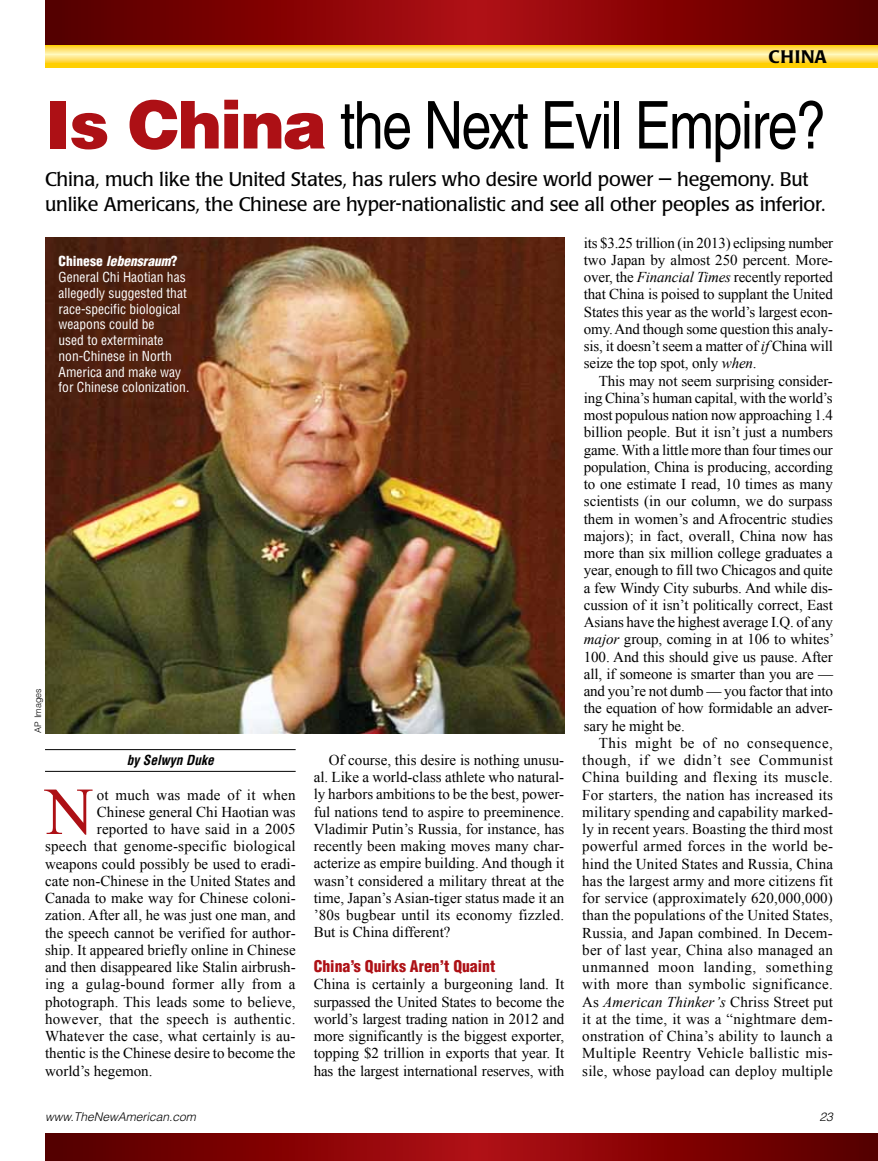
<style>
.page{position:relative;width:878px;height:1161px;background:#fff}
.page>*{position:absolute;margin:0;border:0;box-sizing:border-box;transform-origin:0 0}
.t1{font:67.05px "Times New Roman";color:#ad1015}
.t2{font:condensed 66px "Helvetica";letter-spacing:-.025em;color:#000}
.t3{font:19.5px/25.5px "Poppl Laudatio";letter-spacing:-.01em;color:#000}
.t4{font:500 18px "Poppl Laudatio";letter-spacing:.04em;color:#000}
.t5{font:900 condensed 15.75px "Helvetica";color:#ad1015}
.t6{font:15px/17.2px "Times New Roman";color:#000;text-align:justify}
.t7{font:15px "Times New Roman";letter-spacing:.02em;color:#000}
.t8{font:condensed 13.5px/15.8px "Helvetica";color:#fff}
.t9{font:italic 700 condensed 13.5px "Helvetica";color:#000}
.t10{font:italic 300 12px "Helvetica";color:#000}
.t11{font:300 9px "Helvetica";color:#000}
.s1{font-weight:900;font-stretch:normal;color:#ad1015}
.s2{font-weight:900}
.s3{font-weight:900;font-style:italic}
.s4{font-style:italic}
</style>
<div class="page">
<svg style="left:45px;top:1134px;width:833px;height:27px;background:#810405"></svg>
<hr style="left:45px;top:749px;width:251px;height:1px;background:#000">
<hr style="left:45px;top:771px;width:251px;height:1px;background:#000">
<svg style="left:45px;top:0;width:833px;height:45px;background:#810405"></svg>
<svg style="left:45px;top:45px;width:833px;height:23px;background:#ffde56"></svg>
<img style="left:45px;top:237px;width:519px;height:497px">
<p class="t4" style="left:768px;top:46px;width:60px">CHINA</p>
<h2 class="t2" style="left:45px;top:87px;width:782px"><span class="s1">Is China</span> the Next Evil Empire?</h2>
<h3 class="t3" style="left:45px;top:166px;width:782px">China, much like the United States, has rulers who desire world power — hegemony. But unlike Americans, the Chinese are hyper-nationalistic and see all other peoples as inferior.</h3>
<p class="t8" style="left:58px;top:253px;width:132px"><span class="s2">Chinese</span> <span class="s3">lebensraum</span><span class="s2">?<br></span>General Chi Haotian has allegedly suggested that race-specific biological weapons could be<br>used to exterminate non-Chinese in North<br>America and make way for Chinese colonization.</p>
<p class="t11" style="left:32px;top:733px;width:46px;rotate:-90deg">AP Images</p>
<p class="t9" style="left:127px;top:752px;width:88px">by Selwyn Duke</p>
<h1 class="t1" style="left:45px;top:766px;width:50px">N</h1>
<p class="t6" style="left:97px;top:786px;width:200px">ot much was made of it when</p>
<p class="t6" style="left:97px;top:803px;width:200px">Chinese general Chi Haotian was</p>
<p class="t6" style="left:97px;top:820px;width:200px">reported to have said in a 2005</p>
<p class="t6" style="left:45px;top:837px;width:252px">speech that genome-specific biological</p>
<p class="t6" style="left:45px;top:855px;width:252px">weapons could possibly be used to eradi-</p>
<p class="t6" style="left:45px;top:872px;width:252px">cate non-Chinese in the United States and</p>
<p class="t6" style="left:45px;top:889px;width:252px">Canada to make way for Chinese coloni-</p>
<p class="t6" style="left:45px;top:906px;width:252px">zation. After all, he was just one man, and</p>
<p class="t6" style="left:45px;top:924px;width:252px">the speech cannot be verified for author-</p>
<p class="t6" style="left:45px;top:941px;width:252px">ship. It appeared briefly online in Chinese</p>
<p class="t6" style="left:45px;top:958px;width:252px">and then disappeared like Stalin airbrush-</p>
<p class="t7" style="left:45px;top:974px;width:252px">ing a gulag-bound former ally from a</p>
<p class="t6" style="left:45px;top:993px;width:252px">photograph. This leads some to believe,</p>
<p class="t7" style="left:45px;top:1009px;width:252px">however, that the speech is authentic.</p>
<p class="t6" style="left:45px;top:1027px;width:252px">Whatever the case, what certainly is au-</p>
<p class="t6" style="left:45px;top:1044px;width:252px">thentic is the Chinese desire to become the</p>
<p class="t6" style="left:45px;top:1062px;width:109px">world’s hegemon.</p>
<p class="t6" style="left:314px;top:751px;width:252px;text-indent:15px">Of course, this desire is nothing unusu&shy;al. Like a world-class athlete who natural&shy;ly harbors ambitions to be the best, power&shy;ful nations tend to aspire to preeminence.<br>Vladimir Putin’s Russia, for instance, has recently been making moves many char&shy;acterize as empire building. And though it wasn’t considered a military threat at the time, Japan’s Asian-tiger status made it an ’80s bugbear until its economy fizzled.<br>But is China different?</p>
<p class="t5" style="left:314px;top:956px;width:183px">China’s Quirks Aren’t Quaint</p>
<p class="t6" style="left:314px;top:975px;width:252px">China is certainly a burgeoning land. It surpassed the United States to become the world’s largest trading nation in 2012 and more significantly is the biggest exporter, topping $2 trillion in exports that year. It has the largest international reserves, with</p>
<p class="t6" style="left:584px;top:234px;width:251px">its $3.25 trillion (in 2013) eclipsing number two Japan by almost 250 percent. More&shy;over, the <span class="s4">Financial Times</span> recently reported that China is poised to supplant the United States this year as the world’s largest econ&shy;omy. And though some question this analy&shy;sis, it doesn’t seem a matter of <span class="s4">if</span> China will seize the top spot, only <span class="s4">when</span>.</p>
<p class="t6" style="left:584px;top:372px;width:252px;text-indent:15px">This may not seem surprising consider&shy;ing China’s human capital, with the world’s most populous nation now approaching 1.4 billion people. But it isn’t just a numbers game. With a little more than four times our population, China is producing, according to one estimate I read, 10 times as many scientists (in our column, we do surpass them in women’s and Afrocentric studies majors); in fact, overall, China now has more than six million college graduates a year, enough to fill two Chicagos and quite a few Windy City suburbs. And while dis&shy;cussion of it isn’t politically correct, East Asians have the highest average I.Q. of any <span class="s4">major</span> group, coming in at 106 to whites’ 100. And this should give us pause. After all, if someone is smarter than you are — and you’re not dumb — you factor that into the equation of how formidable an adver&shy;sary he might be.</p>
<p class="t6" style="left:582px;top:734px;width:252px;text-indent:17px">This might be of no consequence, though, if we didn’t see Communist China building and flexing its muscle.<br>For starters, the nation has increased its military spending and capability marked&shy;ly in recent years. Boasting the third most powerful armed forces in the world be&shy;hind the United States and Russia, China has the largest army and more citizens fit for service (approximately 620,000,000) than the populations of the United States, Russia, and Japan combined. In Decem&shy;ber of last year, China also managed an unmanned moon landing, something with more than symbolic significance.<br>As <span class="s4">American Thinker’s</span> Chriss Street put it at the time, it was a “nightmare dem&shy;onstration of China’s ability to launch a Multiple Reentry Vehicle ballistic mis&shy;sile, whose payload can deploy multiple</p>
<p class="t10" style="left:45px;top:1110px;width:152px">www.TheNewAmerican.com</p>
<p class="t10" style="left:819px;top:1110px;width:15px">23</p>
</div>
